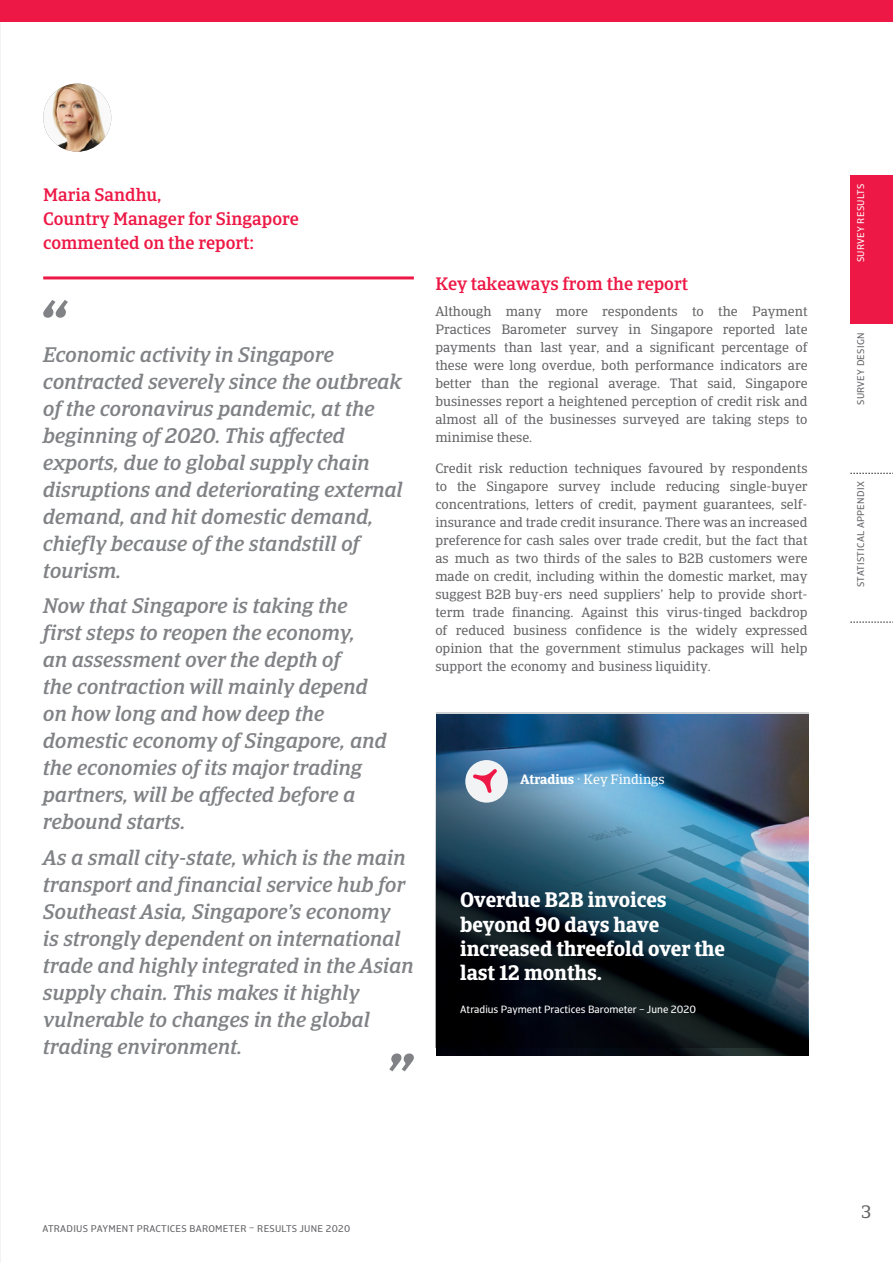
<style>
.page{position:relative;width:893px;height:1263px;background:#fff}
.page>*{position:absolute;margin:0;border:0;box-sizing:border-box;transform-origin:0 0}
.quote_following{font:italic 500 21px/27px "Catalana";color:#808285}
.body{font:700 21px/24.2px "Catalana";letter-spacing:-.005em;color:#fff}
.headline_h3{font:500 18px/24px "Catalana";color:#ed1845}
.body-2{font:500 18px "Catalana";color:#ed1845}
.t1{font:18px "Catalana";color:#636366}
.body-3{font:13.5px/18px "Catalana";color:#636366;text-align:justify}
.body-4{font:13.5px "Catalana";color:#fff}
.body-5{font:10.5px "Catalana Sans";color:#fff}
.t2{font:9.75px "Catalana Sans";letter-spacing:.03em;color:#636366}
.t3{font:9.75px "Catalana Sans";letter-spacing:.03em;color:#fff}
.s1{font-weight:700}
</style>
<div class="page">
<img style="left:0;top:0;width:1px;height:1263px">
<div style="left:0;top:0;width:893px;height:21px;background:#ed1845"></div>
<div style="left:850px;top:175px;width:43px;height:149px;background:#ed1845"></div>
<svg style="left:850px;top:473px;width:43px;height:1px"></svg>
<svg style="left:850px;top:622px;width:43px;height:1px"></svg>
<hr style="left:43px;top:276px;width:371px;height:3px;background:#ed1845">
<img style="left:43px;top:84px;width:68px;height:68px;border-radius:34px">
<svg style="left:43px;top:300px;width:25px;height:18px"></svg>
<svg style="left:389px;top:1053px;width:25px;height:18px"></svg>
<img style="left:436px;top:1047px;width:372px;height:8px">
<img style="left:436px;top:712px;width:372px;height:335px">
<div style="left:465px;top:760px;width:43px;height:43px;background:#f2f3f4;border-radius:50%"></div>
<svg style="left:473px;top:769px;width:24px;height:24px"></svg>
<p class="headline_h3" style="left:43px;top:183px;width:257px">Maria Sandhu,<br>Country Manager for Singapore commented on the report:</p>
<p class="quote_following" style="left:43px;top:341px;width:361px">Economic activity in Singapore contracted severely since the outbreak of the coronavirus pandemic, at the beginning of 2020. This affected exports, due to global supply chain disruptions and deteriorating external demand, and hit domestic demand, chiefly because of the standstill of tourism.</p>
<p class="quote_following" style="left:43px;top:593px;width:345px">Now that Singapore is taking the first steps to reopen the economy,<br>an assessment over the depth of<br>the contraction will mainly depend on how long and how deep the domestic economy of Singapore, and the economies of its major trading partners, will be affected before a rebound starts.</p>
<p class="quote_following" style="left:43px;top:844px;width:372px">As a small city-state, which is the main transport and financial service hub for Southeast Asia, Singapore’s economy<br>is strongly dependent on international trade and highly integrated in the Asian supply chain. This makes it highly vulnerable to changes in the global trading environment.</p>
<p class="body-2" style="left:435px;top:273px;width:254px">Key takeaways from the report</p>
<p class="body-3" style="left:435px;top:303px;width:374px">Although many more respondents to the Payment Practices Barometer survey in Singapore reported late payments than last year, and a significant percentage of these were long overdue, both performance indicators are better than the regional average. That said, Singapore businesses report a heightened perception of credit risk and almost all of the businesses surveyed are taking steps to minimise these.</p>
<p class="body-3" style="left:435px;top:460px;width:374px">Credit risk reduction techniques favoured by respondents to the Singapore survey include reducing single-buyer concentrations, letters of credit, payment guarantees, self&shy;insurance and trade credit insurance. There was an increased preference for cash sales over trade credit, but the fact that as much as two thirds of the sales to B2B customers were made on credit, including within the domestic market, may suggest B2B buy-ers need suppliers’ help to provide short&shy;term trade financing. Against this virus-tinged backdrop of reduced business confidence is the widely expressed opinion that the government stimulus packages will help support the economy and business liquidity.</p>
<p class="body-4" style="left:521px;top:772px;width:146px"><span class="s1">Atradius</span> · Key Findings</p>
<p class="body" style="left:460px;top:888px;width:266px">Overdue B2B invoices beyond 90 days have increased threefold over the last 12 months.</p>
<p class="body-5" style="left:460px;top:1003px;width:237px">Atradius Payment Practices Barometer – June 2020</p>
<p class="t3" style="left:855px;top:262px;width:80px;rotate:-90deg">SURVEY RESULTS</p>
<p class="t2" style="left:855px;top:405px;width:74px;rotate:-90deg">SURVEY DESIGN</p>
<p class="t2" style="left:855px;top:587px;width:107px;rotate:-90deg">STATISTICAL APPENDIX</p>
<p class="t2" style="left:43px;top:1223px;width:309px">ATRADIUS PAYMENT PRACTICES BAROMETER – RESULTS JUNE 2020</p>
<h2 class="t1" style="left:861px;top:1201px;width:12px">3</h2>
</div>
